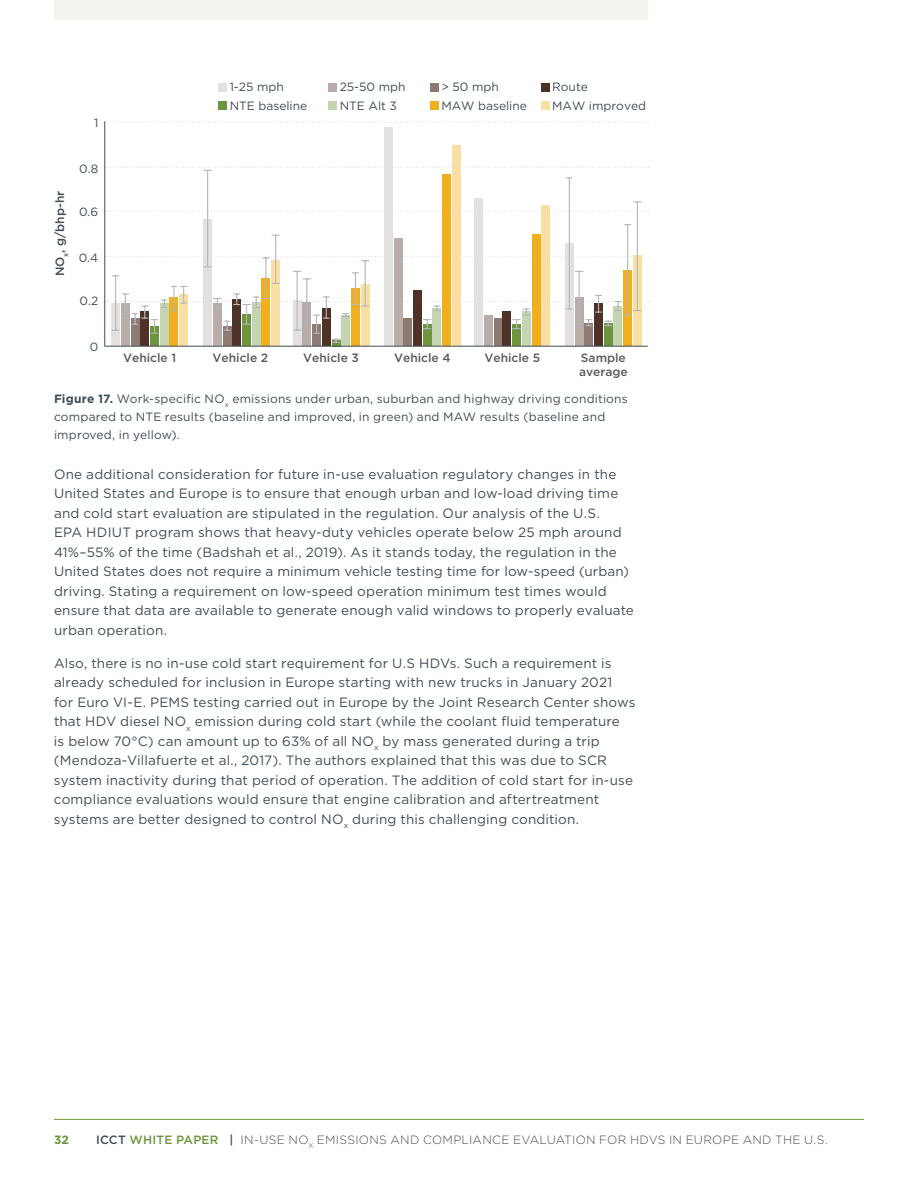
<style>
.page{position:relative;width:918px;height:1188px;background:#fff}
.page>*{position:absolute;margin:0;border:0;box-sizing:border-box;transform-origin:0 0}
.t1{font:13.5px/19.5px "Gotham";letter-spacing:.01em;color:#414d56}
.t2{font:12px/18px "Gotham";letter-spacing:.01em;color:#414d56}
.t3{font:300 12px "Gotham";letter-spacing:.02em;color:#414d56}
.t4{font:500 12px/14.4px "Gotham";color:#595a5a}
.t5{font:500 12px "Gotham";color:#414d56}
.t6{font:700 12px "Gotham";color:#6c953e}
.s1{font-weight:700}
.s2{font-weight:500}
.s3{font-weight:500;color:#6c953e}
</style>
<div class="page">
<hr style="left:54px;top:1119px;width:810px;height:1px;background:#6c953e">
<div style="left:54px;top:0;width:594px;height:20px;background:#f0f4ec"></div>
<div style="left:219px;top:83px;width:8px;height:9px;background:#e4e0df"></div>
<div style="left:328px;top:83px;width:9px;height:9px;background:#b8ada9"></div>
<div style="left:430px;top:83px;width:8px;height:9px;background:#8c7a73"></div>
<div style="left:541px;top:83px;width:9px;height:9px;background:#4e3228"></div>
<div style="left:219px;top:101px;width:8px;height:9px;background:#6c953e"></div>
<div style="left:328px;top:101px;width:9px;height:9px;background:#c4d5b2"></div>
<div style="left:430px;top:101px;width:8px;height:9px;background:#f1ae1d"></div>
<div style="left:541px;top:101px;width:9px;height:9px;background:#fadfa5"></div>
<svg style="left:104px;top:121px;width:545px;height:226px"></svg>
<p class="t2" style="left:94px;top:114px;width:6px">1</p>
<p class="t5" style="left:52px;top:276px;width:87px;rotate:-90deg">NO<sub>x</sub>, g/bhp-hr</p>
<p class="t2" style="left:79px;top:159px;width:21px">0.8</p>
<p class="t2" style="left:79px;top:203px;width:21px">0.6</p>
<p class="t2" style="left:79px;top:248px;width:21px">0.4</p>
<p class="t2" style="left:80px;top:292px;width:20px">0.2</p>
<p class="t2" style="left:90px;top:337px;width:10px">0</p>
<p class="t2" style="left:230px;top:78px;width:56px">1-25 mph</p>
<p class="t2" style="left:340px;top:78px;width:67px">25-50 mph</p>
<p class="t2" style="left:441px;top:78px;width:59px">&gt; 50 mph</p>
<p class="t2" style="left:552px;top:78px;width:37px">Route</p>
<p class="t2" style="left:230px;top:96px;width:79px">NTE baseline</p>
<p class="t2" style="left:340px;top:96px;width:59px">NTE Alt 3</p>
<p class="t2" style="left:441px;top:96px;width:87px">MAW baseline</p>
<p class="t2" style="left:552px;top:96px;width:96px">MAW improved</p>
<p class="t4" style="left:123px;top:350px;width:55px">Vehicle 1</p>
<p class="t4" style="left:213px;top:350px;width:57px">Vehicle 2</p>
<p class="t4" style="left:303px;top:350px;width:57px">Vehicle 3</p>
<p class="t4" style="left:394px;top:350px;width:58px">Vehicle 4</p>
<p class="t4" style="left:484px;top:350px;width:57px">Vehicle 5</p>
<p class="t4" style="left:579px;top:350px;width:50px">Sample average</p>
<p class="t2" style="left:54px;top:390px;width:575px"><span class="s1">Figure 17.</span> Work-specific NO<sub>x</sub> emissions under urban, suburban and highway driving conditions compared to NTE results (baseline and improved, in green) and MAW results (baseline and improved, in yellow).</p>
<p class="t1" style="left:54px;top:464px;width:581px">One additional consideration for future in-use evaluation regulatory changes in the United States and Europe is to ensure that enough urban and low-load driving time and cold start evaluation are stipulated in the regulation. Our analysis of the U.S.<br>EPA HDIUT program shows that heavy-duty vehicles operate below 25 mph around 41%–55% of the time (Badshah et al., 2019). As it stands today, the regulation in the United States does not require a minimum vehicle testing time for low-speed (urban) driving. Stating a requirement on low-speed operation minimum test times would ensure that data are available to generate enough valid windows to properly evaluate urban operation.</p>
<p class="t1" style="left:54px;top:653px;width:583px">Also, there is no in-use cold start requirement for U.S HDVs. Such a requirement is already scheduled for inclusion in Europe starting with new trucks in January 2021<br>for Euro VI-E. PEMS testing carried out in Europe by the Joint Research Center shows that HDV diesel NO<sub>x</sub> emission during cold start (while the coolant fluid temperature<br>is below 70°C) can amount up to 63% of all NO<sub>x</sub> by mass generated during a trip (Mendoza-Villafuerte et al., 2017). The authors explained that this was due to SCR system inactivity during that period of operation. The addition of cold start for in-use compliance evaluations would ensure that engine calibration and aftertreatment systems are better designed to control NO<sub>x</sub> during this challenging condition.</p>
<p class="t6" style="left:54px;top:1132px;width:16px">32</p>
<p class="t3" style="left:96px;top:1132px;width:733px"><span class="s2">ICCT</span> <span class="s3">WHITE PAPER</span> <span class="s2">|</span> IN-USE NO<sub>X</sub> EMISSIONS AND COMPLIANCE EVALUATION FOR HDVS IN EUROPE AND THE U.S.</p>
</div>
